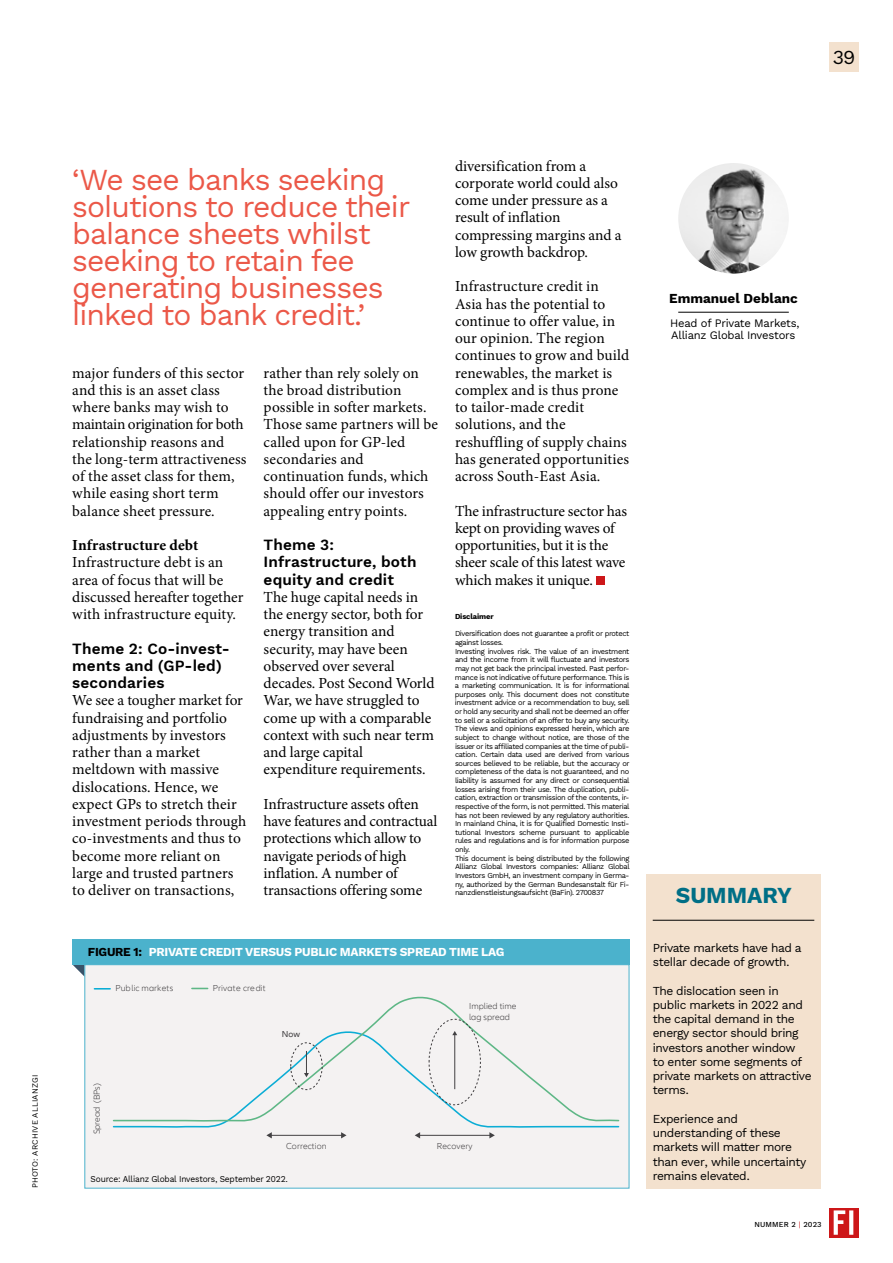
<style>
.page{position:relative;width:893px;height:1263px;background:#fff}
.page>*{position:absolute;margin:0;border:0;box-sizing:border-box;transform-origin:0 0}
.t1{font:30px/27px "Work Sans";letter-spacing:-.03em;color:#eb5848}
.t2{font:700 22.5px "Work Sans";color:#006f86}
.t3{font:19.5px "Work Sans";color:#000}
.t4{font:15.3px/17.2px "Minion Pro";color:#000}
.t5{font:600 15.3px/17.2px "Work Sans";letter-spacing:.01em;color:#000}
.t6{font:700 15.3px "Minion Pro";letter-spacing:.01em;color:#000}
.t7{font:700 13.5px "Work Sans";color:#000}
.t8{font:12px/14.2px "Work Sans";letter-spacing:-.03em;color:#000}
.t9{font:700 12px "Work Sans";letter-spacing:-.02em;color:#fff}
.t10{font:11.25px/12px "Work Sans";letter-spacing:-.02em;color:#000}
.t11{font:300 8.85px/10.5px "Allianz Neo";color:#414042}
.t12{font:8.85px "Work Sans";letter-spacing:-.02em;color:#000;scale:.95 1}
.t13{font:8.85px "Allianz Neo";color:#414042}
.t14{font:7.95px "Work Sans";letter-spacing:.02em;color:#000}
.t15{font:7.5px/8.7px "Work Sans";letter-spacing:-.05em;color:#000}
.t16{font:500 7.5px "Work Sans";letter-spacing:.02em;color:#000}
.t17{font:700 7.5px "Work Sans";letter-spacing:-.01em;color:#000}
.s1{color:#000}
.s2{font-weight:400;color:#cd1719}
</style>
<div class="page">
<svg style="left:829px;top:1208px;width:30px;height:29px"></svg>
<svg style="left:834px;top:1210px;width:19px;height:25px"></svg>
<div style="left:596px;top:576px;width:8px;height:9px;background:#cd1719"></div>
<img style="left:678px;top:163px;width:111px;height:111px;border-radius:55px">
<hr style="left:678px;top:312px;width:111px;height:1px;background:#000">
<div style="left:646px;top:874px;width:175px;height:314px;background:#f3e1ce"></div>
<hr style="left:653px;top:920px;width:161px;height:1px;background:#000">
<svg style="left:72px;top:964px;width:13px;height:13px"></svg>
<div style="left:72px;top:939px;width:557px;height:25px;background:#4bb2cc"></div>
<div style="left:85px;top:964px;width:544px;height:224px;background:#f4f2f2;border:1px solid #4bb2cc"></div>
<svg style="left:112px;top:1124px;width:508px;height:4px"></svg>
<svg style="left:112px;top:996px;width:508px;height:128px"></svg>
<div style="left:290px;top:1042px;width:32px;height:48px;border:1px dashed #414042;border-radius:50%"></div>
<div style="left:429px;top:1019px;width:52px;height:86px;border:1px dashed #414042;border-radius:50%"></div>
<svg style="left:94px;top:988px;width:16px;height:1px"></svg>
<svg style="left:192px;top:988px;width:16px;height:1px"></svg>
<hr style="left:271px;top:1135px;width:71px;height:1px;background:#464547">
<svg style="left:266px;top:1132px;width:6px;height:6px"></svg>
<svg style="left:341px;top:1132px;width:6px;height:6px"></svg>
<hr style="left:419px;top:1135px;width:71px;height:1px;background:#464547">
<svg style="left:415px;top:1132px;width:5px;height:6px"></svg>
<svg style="left:489px;top:1132px;width:6px;height:6px"></svg>
<hr style="left:454px;top:1034px;width:1px;height:55px;background:#464547">
<svg style="left:452px;top:1031px;width:5px;height:4px"></svg>
<svg style="left:304px;top:1051px;width:5px;height:26px"></svg>
<div style="left:829px;top:43px;width:30px;height:29px;background:#f3e1ce"></div>
<p class="t3" style="left:832px;top:43px;width:24px">39</p>
<p class="t14" style="left:29px;top:1188px;width:115px;rotate:-90deg">PHOTO: ARCHIVE ALLIANZGI</p>
<h1 class="t1" style="left:72px;top:165px;width:339px">‘We see banks seeking solutions to reduce their balance sheets whilst seeking to retain fee generating businesses linked to bank credit.’</h1>
<p class="t4" style="left:72px;top:364px;width:176px">major funders of this sector and this is an asset class where banks may wish to maintain origination for both relationship reasons and the long-term attractiveness of the asset class for them, while easing short term balance sheet pressure.</p>
<p class="t6" style="left:72px;top:534px;width:128px">Infrastructure debt</p>
<p class="t4" style="left:72px;top:554px;width:173px">Infrastructure debt is an area of focus that will be discussed hereafter together with infrastructure equity.</p>
<p class="t5" style="left:72px;top:639px;width:159px">Theme 2: Co-invest&shy;ments and (GP-led) secondaries</p>
<p class="t4" style="left:72px;top:692px;width:176px">We see a tougher market for fundraising and portfolio adjustments by investors rather than a market meltdown with massive dislocations. Hence, we expect GPs to stretch their investment periods through co-investments and thus to become more reliant on large and trusted partners to deliver on transactions,</p>
<p class="t4" style="left:264px;top:364px;width:176px">rather than rely solely on the broad distribution possible in softer markets.<br>Those same partners will be called upon for GP-led secondaries and continuation funds, which should offer our investors appealing entry points.</p>
<p class="t5" style="left:264px;top:536px;width:154px">Theme 3:<br>Infrastructure, both equity and credit</p>
<p class="t4" style="left:264px;top:588px;width:172px">The huge capital needs in the energy sector, both for energy transition and security, may have been observed over several decades. Post Second World<br>War, we have struggled to come up with a comparable context with such near term and large capital expenditure requirements.</p>
<p class="t4" style="left:264px;top:795px;width:175px">Infrastructure assets often have features and contractual protections which allow to navigate periods of high inflation. A number of transactions offering some</p>
<p class="t4" style="left:455px;top:157px;width:168px">diversification from a corporate world could also come under pressure as a result of inflation compressing margins and a low growth backdrop.</p>
<p class="t4" style="left:455px;top:278px;width:176px">Infrastructure credit in<br>Asia has the potential to continue to offer value, in our opinion. The region continues to grow and build renewables, the market is complex and is thus prone to tailor-made credit solutions, and the reshuffling of supply chains has generated opportunities across South-East Asia.</p>
<p class="t4" style="left:455px;top:502px;width:174px">The infrastructure sector has kept on providing waves of opportunities, but it is the sheer scale of this latest wave which makes it unique.</p>
<p class="t17" style="left:455px;top:611px;width:40px">Disclaimer</p>
<p class="t15" style="left:455px;top:629px;width:176px">Diversification does not guarantee a profit or protect against losses.<br>Investing involves risk. The value of an investment and the income from it will fluctuate and investors may not get back the principal invested. Past perfor&shy;mance is not indicative of future performance. This is a marketing communication. It is for informational purposes only. This document does not constitute investment advice or a recommendation to buy, sell or hold any security and shall not be deemed an offer to sell or a solicitation of an offer to buy any security.<br>The views and opinions expressed herein, which are subject to change without notice, are those of the issuer or its affiliated companies at the time of publi&shy;cation. Certain data used are derived from various sources believed to be reliable, but the accuracy or completeness of the data is not guaranteed, and no liability is assumed for any direct or consequential losses arising from their use. The duplication, publi&shy;cation, extraction or transmission of the contents, ir&shy;respective of the form, is not permitted. This material has not been reviewed by any regulatory authorities.<br>In mainland China, it is for Qualified Domestic Insti&shy;tutional Investors scheme pursuant to applicable rules and regulations and is for information purpose only.<br>This document is being distributed by the following Allianz Global Investors companies: Allianz Global Investors GmbH, an investment company in Germa&shy;ny, authorized by the German Bundesanstalt für Fi&shy;nanzdienstleistungsaufsicht (BaFin). 2700837</p>
<p class="t9" style="left:88px;top:942px;width:418px"><span class="s1">FIGURE 1:</span> PRIVATE CREDIT VERSUS PUBLIC MARKETS SPREAD TIME LAG</p>
<p class="t11" style="left:115px;top:983px;width:59px">Public markets</p>
<p class="t11" style="left:213px;top:983px;width:54px">Private credit</p>
<p class="t13" style="left:282px;top:1029px;width:20px">Now</p>
<p class="t11" style="left:92px;top:1134px;width:53px;rotate:-90deg">Spread (BPs)</p>
<p class="t11" style="left:286px;top:1141px;width:42px">Correction</p>
<p class="t12" style="left:91px;top:1172px;width:209px">Source: Allianz Global Investors, September 2022.</p>
<p class="t11" style="left:469px;top:1001px;width:49px">Implied time lag spread</p>
<p class="t11" style="left:437px;top:1141px;width:37px">Recovery</p>
<p class="t7" style="left:669px;top:288px;width:130px">Emmanuel Deblanc</p>
<p class="t10" style="left:670px;top:316px;width:131px">Head of Private Markets,<br>Allianz Global Investors</p>
<h2 class="t2" style="left:676px;top:878px;width:118px">SUMMARY</h2>
<p class="t8" style="left:653px;top:940px;width:151px">Private markets have had a stellar decade of growth.</p>
<p class="t8" style="left:653px;top:983px;width:160px">The dislocation seen in public markets in 2022 and the capital demand in the energy sector should bring investors another window<br>to enter some segments of private markets on attractive terms.</p>
<p class="t8" style="left:653px;top:1111px;width:155px">Experience and understanding of these markets will matter more than ever, while uncertainty remains elevated.</p>
<p class="t16" style="left:754px;top:1219px;width:69px">NUMMER 2 <span class="s2">|</span> 2023</p>
</div>
